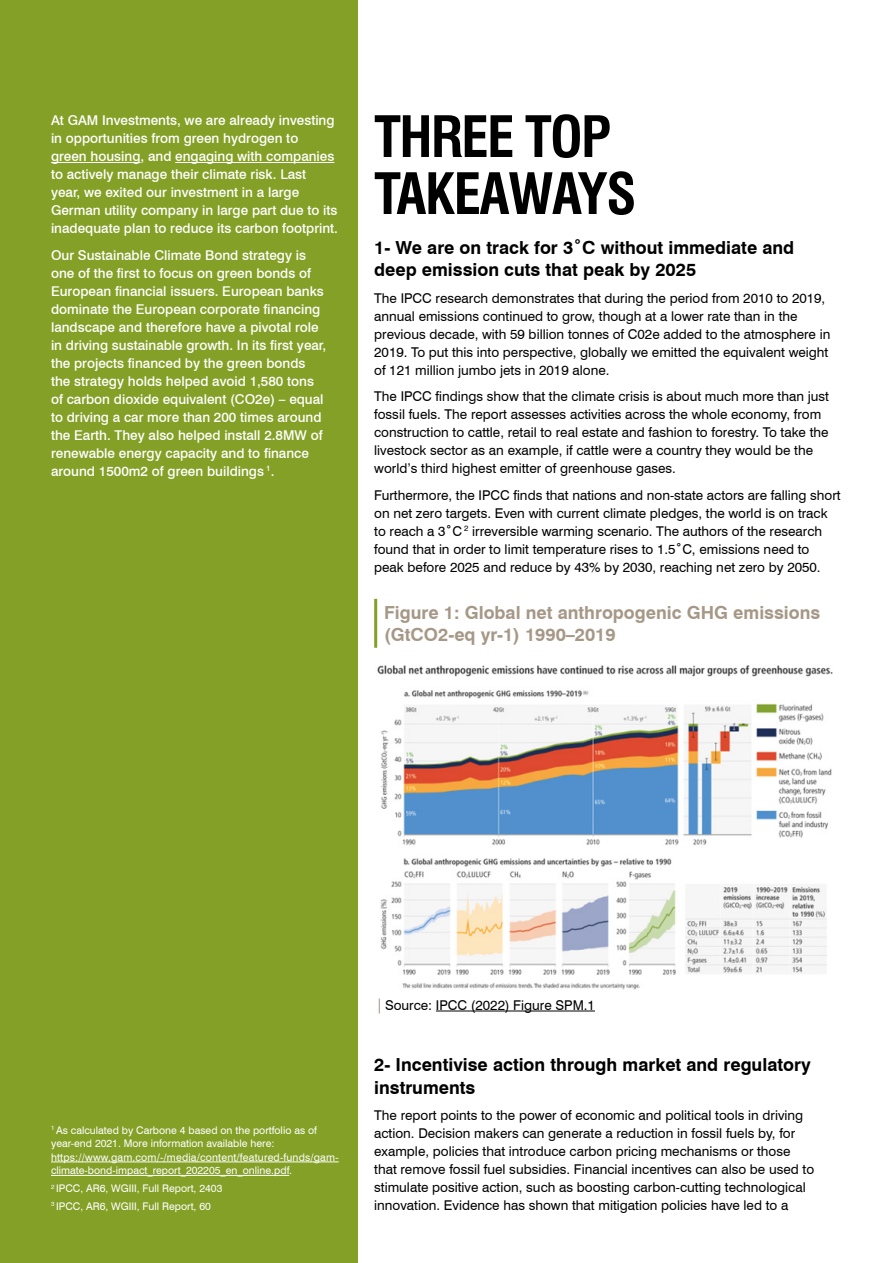
<style>
.page{position:relative;width:893px;height:1263px;background:#fff}
.page>*{position:absolute;margin:0;border:0;box-sizing:border-box;transform-origin:0 0}
.t1{font:700 condensed 55.5px/57px "Swiss 721 BT";letter-spacing:-.03em;color:#000}
.BODY_text{font:700 18px/22.5px "Swiss 721 BT";color:#000}
.t2{font:700 18px/22.5px "Swiss 721 BT";color:#a69887}
.BODY_text-2{font:13.5px/18px "Swiss 721 BT";color:#000}
.BODY_text-3{font:500 13.5px/18px "Swiss 721 BT";color:#fff}
.DISCLAIMER{font:10.5px/13.5px "Swiss 721 BT";color:#fff}
.s1{font-size:15px;color:#a69887}
</style>
<div class="page">
<hr style="left:374px;top:599px;width:3px;height:49px;background:#84a027">
<img style="left:377px;top:665px;width:456px;height:325px">
<hr style="left:436px;top:1011px;width:159px;height:1px;background:#000">
<div style="left:0;top:0;width:357px;height:1263px;background:#84a027"></div>
<hr style="left:51px;top:162px;width:90px;height:1px;background:#fff">
<hr style="left:175px;top:162px;width:159px;height:1px;background:#fff">
<hr style="left:51px;top:1161px;width:288px;height:1px;background:#fff">
<hr style="left:51px;top:1175px;width:238px;height:1px;background:#fff">
<p class="BODY_text-3" style="left:51px;top:111px;width:289px">At GAM Investments, we are already investing in opportunities from green hydrogen to<br>green housing, and engaging with companies to actively manage their climate risk. Last year, we exited our investment in a large German utility company in large part due to its inadequate plan to reduce its carbon footprint.</p>
<p class="BODY_text-3" style="left:51px;top:246px;width:277px">Our Sustainable Climate Bond strategy is one of the first to focus on green bonds of European financial issuers. European banks dominate the European corporate financing landscape and therefore have a pivotal role in driving sustainable growth. In its first year, the projects financed by the green bonds the strategy holds helped avoid 1,580 tons of carbon dioxide equivalent (CO2e) – equal to driving a car more than 200 times around the Earth. They also helped install 2.8MW of renewable energy capacity and to finance around 1500m2 of green buildings <sup>1</sup>.</p>
<p class="t1" style="left:374px;top:108px;width:264px">THREE TOP<br>TAKEAWAYS</p>
<p class="BODY_text" style="left:374px;top:236px;width:422px">1- We are on track for 3˚C without immediate and deep emission cuts that peak by 2025</p>
<p class="BODY_text-2" style="left:374px;top:289px;width:458px">The IPCC research demonstrates that during the period from 2010 to 2019, annual emissions continued to grow, though at a lower rate than in the previous decade, with 59 billion tonnes of C02e added to the atmosphere in 2019. To put this into perspective, globally we emitted the equivalent weight of 121 million jumbo jets in 2019 alone.</p>
<p class="BODY_text-2" style="left:374px;top:387px;width:456px">The IPCC findings show that the climate crisis is about much more than just fossil fuels. The report assesses activities across the whole economy, from construction to cattle, retail to real estate and fashion to forestry. To take the livestock sector as an example, if cattle were a country they would be the world’s third highest emitter of greenhouse gases.</p>
<p class="BODY_text-2" style="left:374px;top:486px;width:468px">Furthermore, the IPCC finds that nations and non-state actors are falling short on net zero targets. Even with current climate pledges, the world is on track to reach a 3˚C <sup>2</sup> irreversible warming scenario. The authors of the research found that in order to limit temperature rises to 1.5˚C, emissions need to peak before 2025 and reduce by 43% by 2030, reaching net zero by 2050.</p>
<p class="t2" style="left:384px;top:601px;width:438px">Figure 1: Global net anthropogenic GHG emissions (GtCO2-eq yr-1) 1990–2019</p>
<p class="DISCLAIMER" style="left:51px;top:1123px;width:267px"><sup>1</sup> As calculated by Carbone 4 based on the portfolio as of year-end 2021. More information available here:</p>
<p class="DISCLAIMER" style="left:51px;top:1150px;width:289px">https://www.gam.com/-/media/content/featured-funds/gam&shy;climate-bond-impact_report_202205_en_online.pdf.</p>
<p class="DISCLAIMER" style="left:51px;top:1181px;width:173px"><sup>2</sup> IPCC, AR6, WGIII, Full Report, 2403</p>
<p class="DISCLAIMER" style="left:51px;top:1199px;width:161px"><sup>3</sup> IPCC, AR6, WGIII, Full Report, 60</p>
<p class="BODY_text-2" style="left:376px;top:996px;width:221px"><span class="s1">|</span>Source: IPCC (2022) Figure SPM.1</p>
<p class="BODY_text" style="left:374px;top:1053px;width:438px">2- Incentivise action through market and regulatory instruments</p>
<p class="BODY_text-2" style="left:374px;top:1106px;width:441px">The report points to the power of economic and political tools in driving action. Decision makers can generate a reduction in fossil fuels by, for example, policies that introduce carbon pricing mechanisms or those that remove fossil fuel subsidies. Financial incentives can also be used to stimulate positive action, such as boosting carbon-cutting technological innovation. Evidence has shown that mitigation policies have led to a</p>
</div>
